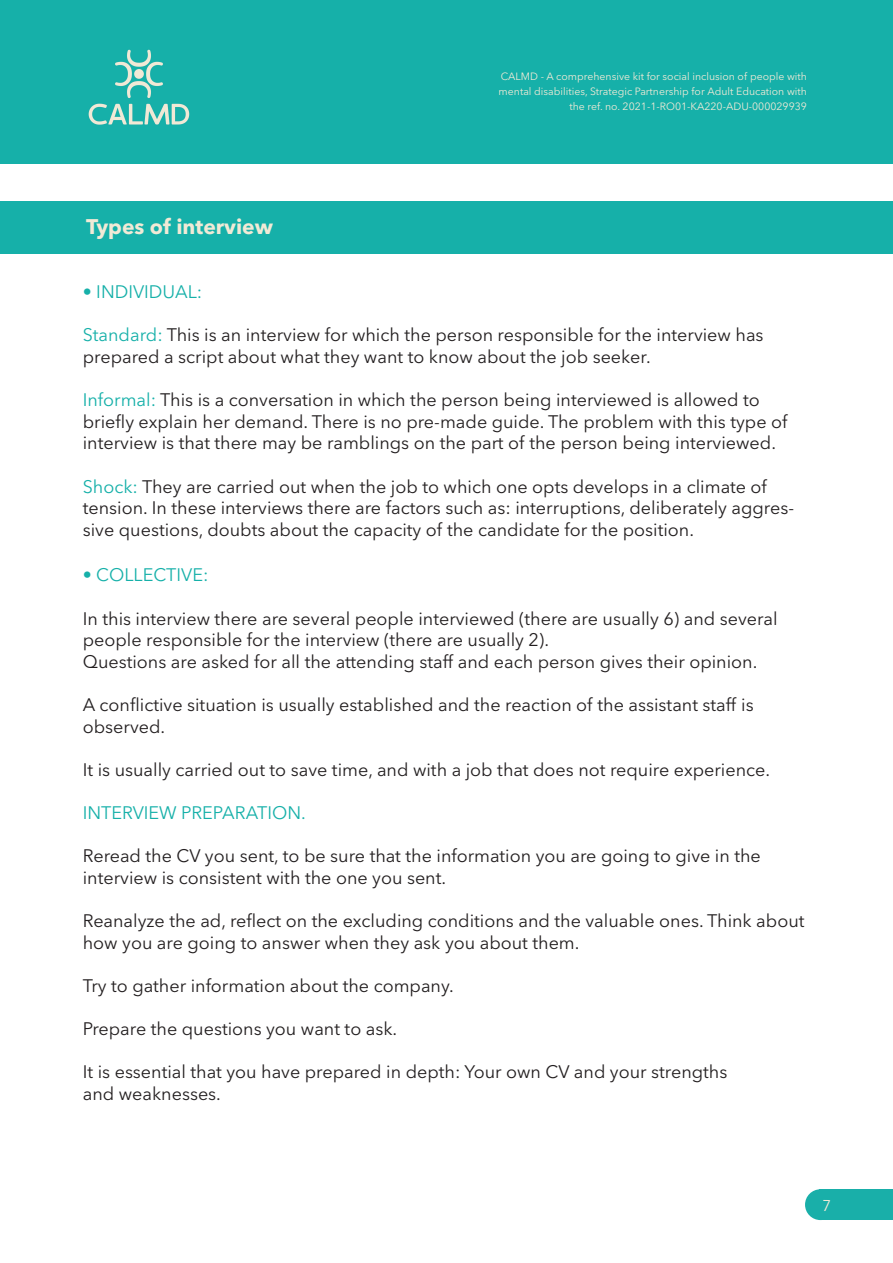
<style>
.page{position:relative;width:893px;height:1263px;background:#fff}
.page>*{position:absolute;margin:0;border:0;box-sizing:border-box;transform-origin:0 0}
.t1{font:700 21px "Avenir Next LT Pro";color:#f1ead6}
.t2{font:18px/21.6px "Avenir Next LT Pro";color:#231f20}
.t3{font:18px "Avenir Next LT Pro";color:#16b0a9}
.t4{font:15.6px "Avenir Next LT Pro";color:#f1ead6}
.t5{font:10.5px/15px "Avenir Next LT Pro";color:#f1ead6;text-align:right}
.s1{color:#16b0a9}
</style>
<div class="page">
<div style="left:0;top:0;width:893px;height:163px;background:#16b0a9"></div>
<img style="left:88px;top:49px;width:102px;height:76px">
<div style="left:805px;top:1189px;width:31px;height:31px;background:#19afa9;border-radius:50%"></div>
<div style="left:819px;top:1189px;width:74px;height:31px;background:#19afa9"></div>
<div style="left:0;top:201px;width:893px;height:52px;background:#16b0a9"></div>
<p class="t5" style="left:499px;top:69px;width:310px">CALMD - A comprehensive kit for social inclusion of people with mental disabilities, Strategic Partnership for Adult Education with the ref. no. 2021-1-RO01-KA220-ADU-000029939</p>
<p class="t1" style="left:86px;top:214px;width:188px">Types of interview</p>
<p class="t3" style="left:83px;top:281px;width:121px">• INDIVIDUAL:</p>
<p class="t2" style="left:83px;top:324px;width:682px"><span class="s1">Standard:</span> This is an interview for which the person responsible for the interview has prepared a script about what they want to know about the job seeker.</p>
<p class="t2" style="left:83px;top:389px;width:706px"><span class="s1">Informal:</span> This is a conversation in which the person being interviewed is allowed to briefly explain her demand. There is no pre-made guide. The problem with this type of interview is that there may be ramblings on the part of the person being interviewed.</p>
<p class="t2" style="left:83px;top:475px;width:713px"><span class="s1">Shock:</span> They are carried out when the job to which one opts develops in a climate of tension. In these interviews there are factors such as: interruptions, deliberately aggres&shy;sive questions, doubts about the capacity of the candidate for the position.</p>
<p class="t3" style="left:83px;top:564px;width:127px">• COLLECTIVE:</p>
<p class="t2" style="left:83px;top:607px;width:696px">In this interview there are several people interviewed (there are usually 6) and several people responsible for the interview (there are usually 2).<br>Questions are asked for all the attending staff and each person gives their opinion.</p>
<p class="t2" style="left:83px;top:694px;width:672px">A conflictive situation is usually established and the reaction of the assistant staff is observed.</p>
<p class="t2" style="left:83px;top:759px;width:689px">It is usually carried out to save time, and with a job that does not require experience.</p>
<p class="t3" style="left:83px;top:802px;width:225px">INTERVIEW PREPARATION.</p>
<p class="t2" style="left:83px;top:845px;width:680px">Reread the CV you sent, to be sure that the information you are going to give in the interview is consistent with the one you sent.</p>
<p class="t2" style="left:83px;top:910px;width:723px">Reanalyze the ad, reflect on the excluding conditions and the valuable ones. Think about how you are going to answer when they ask you about them.</p>
<p class="t2" style="left:83px;top:975px;width:373px">Try to gather information about the company.</p>
<p class="t2" style="left:83px;top:1018px;width:316px">Prepare the questions you want to ask.</p>
<p class="t2" style="left:83px;top:1061px;width:646px">It is essential that you have prepared in depth: Your own CV and your strengths and weaknesses.</p>
<p class="t4" style="left:822px;top:1196px;width:11px">7</p>
</div>
